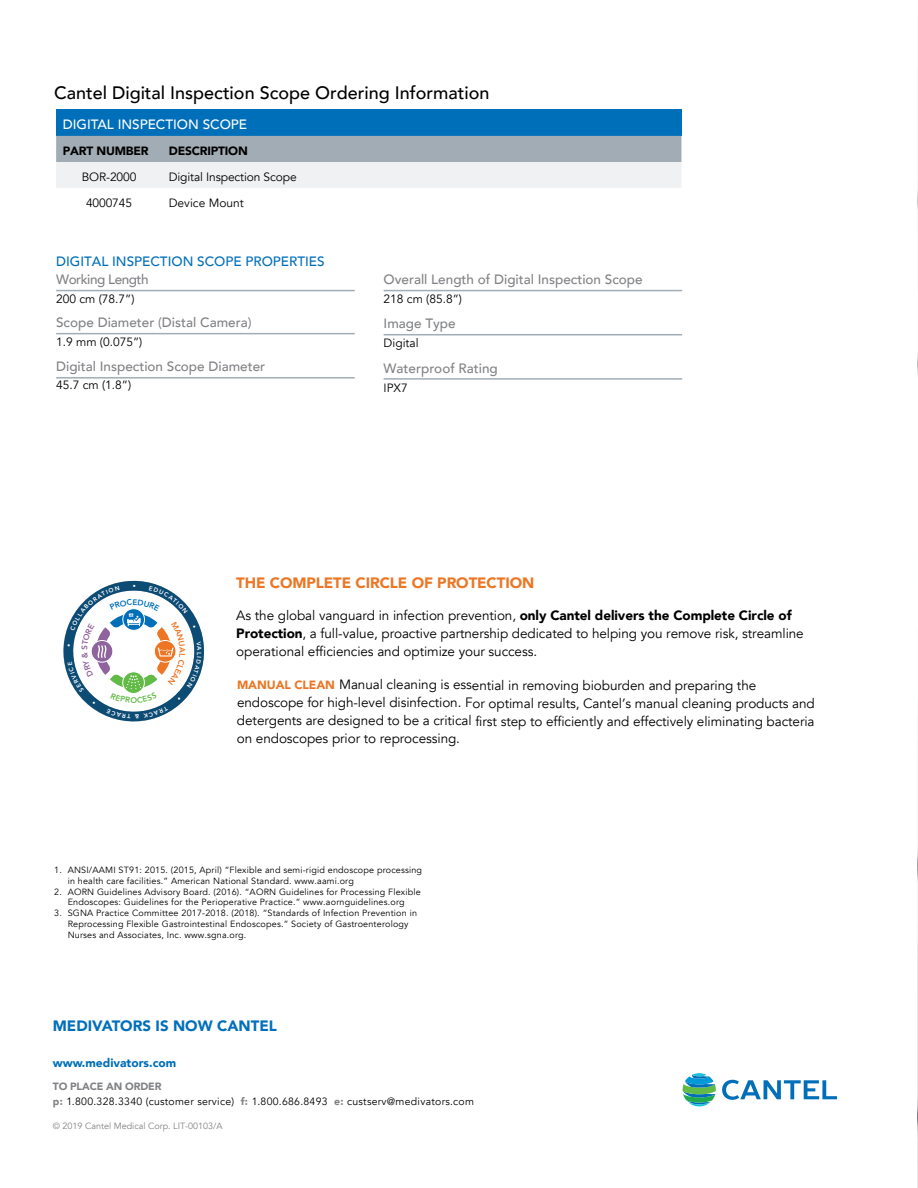
<style>
.page{position:relative;width:918px;height:1188px;background:#fff}
.page>*{position:absolute;margin:0;border:0;box-sizing:border-box;transform-origin:0 0}
.t1{font:500 18px "Avenir";color:#000}
.t2{font:900 15px "Avenir";letter-spacing:-.005em;color:#ec7624}
.t3{font:900 15px "Avenir";color:#006fba}
.t4{font:13.5px/17.9px "Avenir";letter-spacing:-.01em;color:#000}
.t5{font:500 13.5px "Avenir";color:#808285}
.t6{font:500 13.5px "Avenir";color:#006fba}
.t7{font:500 13.5px "Avenir";color:#fff}
.t8{font:500 13.5px "Avenir";letter-spacing:-.035em;color:#808285}
.t9{font:12px "Avenir";color:#000}
.t10{font:900 12px "Avenir";letter-spacing:-.015em;color:#000}
.t11{font:900 12px "Avenir";color:#006fba}
.t12{font:10.5px/15px "Avenir";letter-spacing:.025em;color:#000}
.t13{font:9px/10.8px "Avenir";letter-spacing:.02em;color:#000}
.t14{font:9px "Avenir";color:#808285}
.t15{font:800 8.1px "Avenir";color:#62bb46}
.t16{font:800 6px "Avenir";color:#fff}
.s1{font-weight:900}
.s2{font-weight:900;font-size:12px;color:#ec7624}
.s3{font-weight:900;color:#808285}
</style>
<div class="page">
<div style="left:56px;top:109px;width:625px;height:27px;background:#006fba"></div>
<svg style="left:56px;top:136px;width:625px;height:52px"></svg>
<img style="left:917px;top:184px;width:1px;height:1004px">
<svg style="left:722px;top:1080px;width:115px;height:20px"></svg>
<svg style="left:683px;top:1073px;width:33px;height:33px"></svg>
<hr style="left:56px;top:290px;width:299px;height:1px;background:#a2acb4">
<hr style="left:56px;top:333px;width:299px;height:1px;background:#a2acb4">
<hr style="left:56px;top:377px;width:299px;height:2px;background:#a2acb4">
<hr style="left:384px;top:290px;width:298px;height:1px;background:#a2acb4">
<hr style="left:384px;top:334px;width:298px;height:1px;background:#a2acb4">
<hr style="left:384px;top:378px;width:298px;height:2px;background:#a2acb4">
<svg style="left:63px;top:580px;width:141px;height:142px"></svg>
<h1 class="t1" style="left:54px;top:77px;width:437px">Cantel Digital Inspection Scope Ordering Information</h1>
<p class="t7" style="left:63px;top:113px;width:186px">DIGITAL INSPECTION SCOPE</p>
<p class="t10" style="left:63px;top:140px;width:87px">PART NUMBER</p>
<p class="t10" style="left:169px;top:140px;width:81px">DESCRIPTION</p>
<p class="t9" style="left:82px;top:169px;width:56px">BOR-2000</p>
<p class="t9" style="left:169px;top:169px;width:129px">Digital Inspection Scope</p>
<p class="t9" style="left:86px;top:195px;width:47px">4000745</p>
<p class="t9" style="left:169px;top:195px;width:77px">Device Mount</p>
<p class="t6" style="left:56px;top:250px;width:270px">DIGITAL INSPECTION SCOPE PROPERTIES</p>
<p class="t8" style="left:56px;top:268px;width:94px">Working Length</p>
<p class="t9" style="left:56px;top:292px;width:80px">200 cm (78.7”)</p>
<p class="t5" style="left:56px;top:311px;width:197px">Scope Diameter (Distal Camera)</p>
<p class="t9" style="left:56px;top:335px;width:88px">1.9 mm (0.075”)</p>
<p class="t5" style="left:56px;top:355px;width:211px">Digital Inspection Scope Diameter</p>
<p class="t9" style="left:56px;top:378px;width:77px">45.7 cm (1.8”)</p>
<p class="t5" style="left:384px;top:268px;width:261px">Overall Length of Digital Inspection Scope</p>
<p class="t9" style="left:384px;top:292px;width:80px">218 cm (85.8”)</p>
<p class="t5" style="left:384px;top:312px;width:74px">Image Type</p>
<p class="t9" style="left:384px;top:336px;width:37px">Digital</p>
<p class="t5" style="left:384px;top:356px;width:116px">Waterproof Rating</p>
<p class="t9" style="left:384px;top:380px;width:26px">IPX7</p>
<p class="t16" style="left:133px;top:581px;width:5px">•</p>
<p class="t15" style="left:130px;top:694px;width:8px">O</p>
<p class="t2" style="left:236px;top:570px;width:300px">THE COMPLETE CIRCLE OF PROTECTION</p>
<p class="t4" style="left:236px;top:606px;width:569px">As the global vanguard in infection prevention, <span class="s1">only Cantel delivers the Complete Circle of<br>Protection</span>, a full-value, proactive partnership dedicated to helping you remove risk, streamline operational efficiencies and optimize your success.</p>
<p class="t4" style="left:237px;top:676px;width:579px"><span class="s2">MANUAL CLEAN</span> Manual cleaning is essential in removing bioburden and preparing the endoscope for high-level disinfection. For optimal results, Cantel’s manual cleaning products and detergents are designed to be a critical first step to efficiently and effectively eliminating bacteria on endoscopes prior to reprocessing.</p>
<p class="t13" style="left:68px;top:865px;width:356px;text-indent:-14px">1. ANSI/AAMI ST91: 2015. (2015, April) “Flexible and semi-rigid endoscope processing in health care facilities.” American National Standard. www.aami.org</p>
<p class="t13" style="left:54px;top:886px;width:368px;text-align:center">2. AORN Guidelines Advisory Board. (2016). “AORN Guidelines for Processing Flexible<br>Endoscopes: Guidelines for the Perioperative Practice.” www.aornguidelines.org</p>
<p class="t13" style="left:68px;top:908px;width:351px;text-indent:-14px">3. SGNA Practice Committee 2017-2018. (2018). “Standards of Infection Prevention in<br>Reprocessing Flexible Gastrointestinal Endoscopes.” Society of Gastroenterology<br>Nurses and Associates, Inc. www.sgna.org.</p>
<p class="t3" style="left:53px;top:1013px;width:226px">MEDIVATORS IS NOW CANTEL</p>
<p class="t11" style="left:53px;top:1052px;width:125px">www.medivators.com</p>
<p class="t12" style="left:53px;top:1079px;width:423px"><span class="s3">TO PLACE AN ORDER<br>p:</span> 1.800.328.3340 (customer service) <span class="s3">f:</span> 1.800.686.8493 <span class="s3">e:</span> custserv@medivators.com</p>
<p class="t14" style="left:53px;top:1120px;width:171px">© 2019 Cantel Medical Corp. LIT-00103/A</p>
</div>
